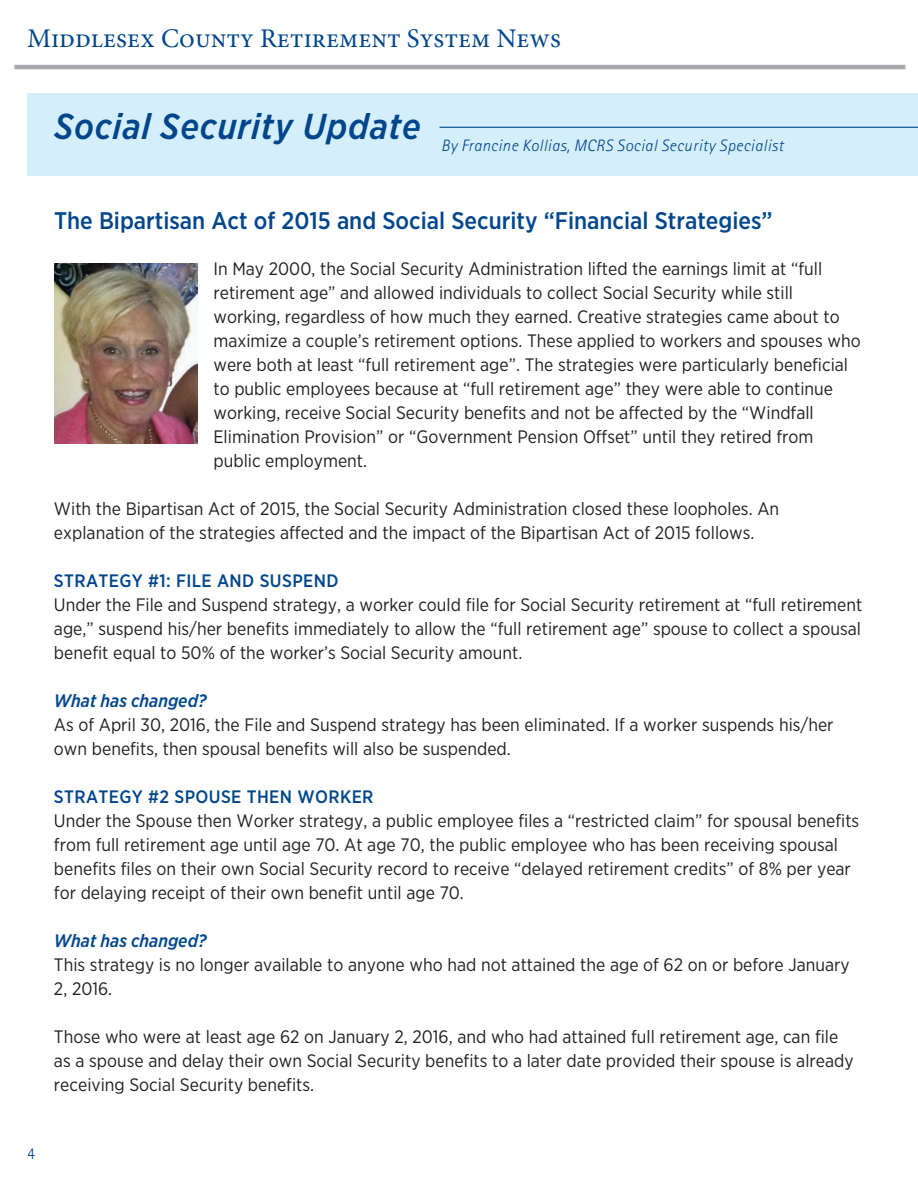
<style>
.page{position:relative;width:918px;height:1188px;background:#fff}
.page>*{position:absolute;margin:0;border:0;box-sizing:border-box;transform-origin:0 0}
.t1{font:27px "Minion Pro";color:#01468c}
.t2{font:500 24px "Gotham Narrow";color:#01468c}
.t3{font:18px/24px "Gotham Narrow";color:#231f20}
.t4{font:500 18px "Gotham Narrow";letter-spacing:.02em;color:#01468c}
.t5{font:italic 500 18px "Gotham Narrow";color:#01468c}
.t6{font:italic 300 16.5px "Rotis Sans Serif";letter-spacing:.03em;color:#01468c}
.t7{font:300 16.5px "Rotis Sans Serif";color:#01468c}
</style>
<div class="page">
<div style="left:27px;top:93px;width:891px;height:83px;background:#d4effb"></div>
<hr style="left:14px;top:65px;width:891px;height:4px;background:#a8a9ad">
<img style="left:54px;top:263px;width:144px;height:180px">
<hr style="left:440px;top:127px;width:478px;height:1px;background:#01468c">
<h1 class="t1" style="left:27px;top:20px;width:536px">Middlesex County Retirement System News</h1>
<p class="t6" style="left:54px;top:136px;width:731px"><sup>Social</sup> <sup>Security</sup> <sup>Update</sup> By Francine Kollias, MCRS Social Security Specialist</p>
<h2 class="t2" style="left:54px;top:205px;width:720px">The Bipartisan Act of 2015 and Social Security “Financial Strategies”</h2>
<p class="t3" style="left:213px;top:257px;width:649px">In May 2000, the Social Security Administration lifted the earnings limit at “full retirement age” and allowed individuals to collect Social Security while still working, regardless of how much they earned. Creative strategies came about to maximize a couple’s retirement options. These applied to workers and spouses who were both at least “full retirement age”. The strategies were particularly beneficial to public employees because at “full retirement age” they were able to continue working, receive Social Security benefits and not be affected by the “Windfall Elimination Provision” or “Government Pension Offset” until they retired from public employment.</p>
<p class="t3" style="left:54px;top:496px;width:727px">With the Bipartisan Act of 2015, the Social Security Administration closed these loopholes. An explanation of the strategies affected and the impact of the Bipartisan Act of 2015 follows.</p>
<p class="t4" style="left:54px;top:569px;width:286px">STRATEGY #1: FILE AND SUSPEND</p>
<p class="t3" style="left:54px;top:592px;width:810px;text-align:justify">Under the File and Suspend strategy, a worker could file for Social Security retirement at “full retirement age,” suspend his/her benefits immediately to allow the “full retirement age” spouse to collect a spousal benefit equal to 50% of the worker’s Social Security amount.</p>
<p class="t5" style="left:54px;top:689px;width:154px">What has changed?</p>
<p class="t3" style="left:54px;top:712px;width:781px">As of April 30, 2016, the File and Suspend strategy has been eliminated. If a worker suspends his/her own benefits, then spousal benefits will also be suspended.</p>
<p class="t4" style="left:54px;top:785px;width:321px">STRATEGY #2 SPOUSE THEN WORKER</p>
<p class="t3" style="left:54px;top:808px;width:807px">Under the Spouse then Worker strategy, a public employee files a “restricted claim” for spousal benefits from full retirement age until age 70. At age 70, the public employee who has been receiving spousal benefits files on their own Social Security record to receive “delayed retirement credits” of 8% per year for delaying receipt of their own benefit until age 70.</p>
<p class="t5" style="left:54px;top:929px;width:154px">What has changed?</p>
<p class="t3" style="left:54px;top:952px;width:797px">This strategy is no longer available to anyone who had not attained the age of 62 on or before January<br>2, 2016.</p>
<p class="t3" style="left:54px;top:1024px;width:801px">Those who were at least age 62 on January 2, 2016, and who had attained full retirement age, can file as a spouse and delay their own Social Security benefits to a later date provided their spouse is already receiving Social Security benefits.</p>
<p class="t7" style="left:27px;top:1144px;width:9px">4</p>
</div>
